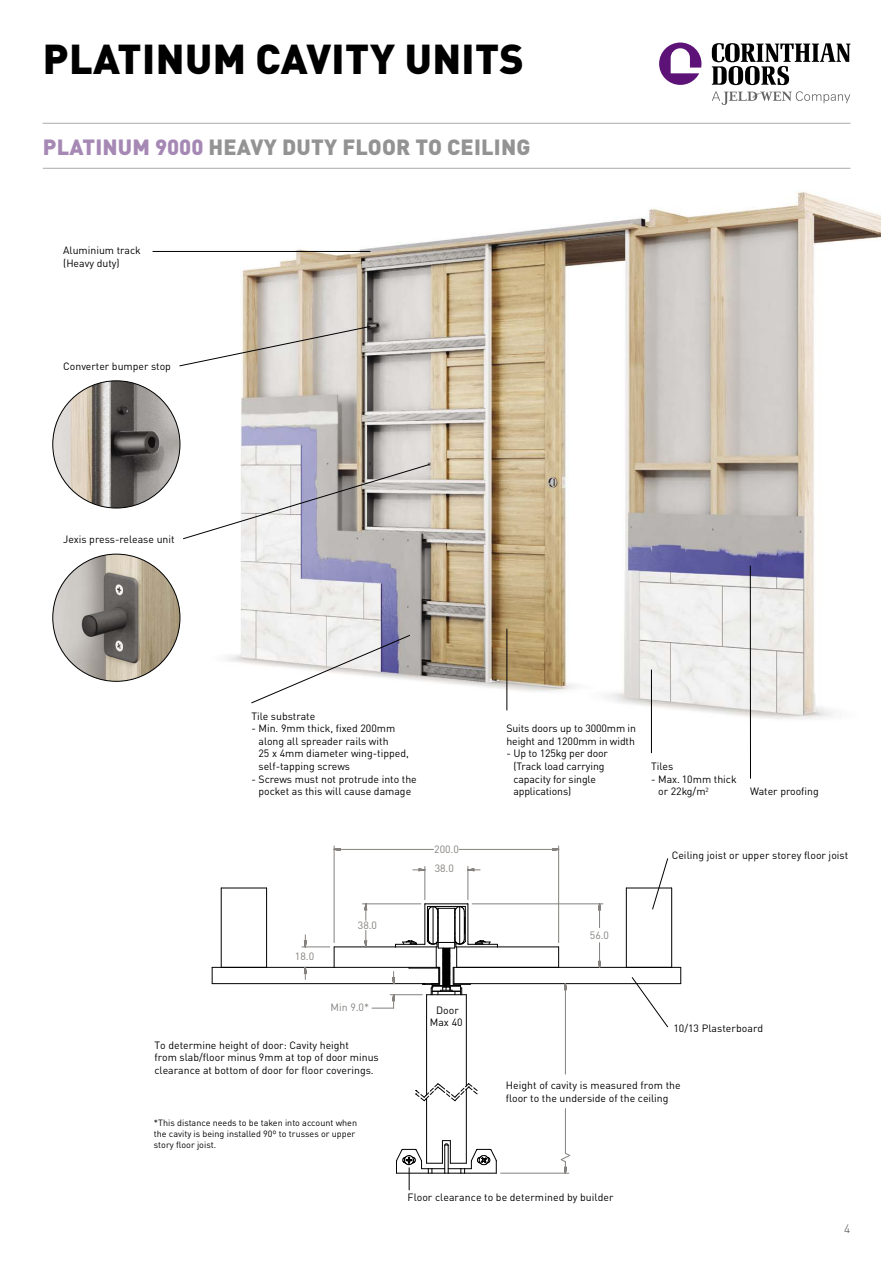
<style>
.page{position:relative;width:893px;height:1263px;background:#fff}
.page>*{position:absolute;margin:0;border:0;box-sizing:border-box;transform-origin:0 0}
.t1{font:900 41.25px "DINOT";letter-spacing:.01em;color:#000}
.t2{font:900 21.75px "DINOT";letter-spacing:.01em;color:#939393}
.t3{font:300 12px "DINOT";color:#484848}
.t4{font:10.5px/12.6px "DINOT";color:#000}
.t5{font:10.5px "DINOT";color:#84817e}
.t6{font:500 10.5px "DINOT";color:#000}
.t7{font:9px/10.8px "DINOT";color:#000}
.s1{color:#a688b5}
</style>
<div class="page">
<img style="left:52px;top:191px;width:829px;height:548px">
<hr style="left:153px;top:251px;width:217px;height:1px;background:#000">
<svg style="left:179px;top:326px;width:192px;height:40px"></svg>
<svg style="left:183px;top:464px;width:247px;height:75px"></svg>
<hr style="left:507px;top:629px;width:1px;height:81px;background:#000">
<hr style="left:651px;top:670px;width:1px;height:83px;background:#000">
<hr style="left:750px;top:566px;width:1px;height:213px;background:#000">
<img style="left:53px;top:381px;width:127px;height:127px;border-radius:64px">
<img style="left:53px;top:554px;width:127px;height:127px;border-radius:64px">
<svg style="left:251px;top:635px;width:159px;height:68px"></svg>
<svg style="left:712px;top:43px;width:138px;height:62px"></svg>
<svg style="left:659px;top:43px;width:42px;height:42px"></svg>
<hr style="left:43px;top:123px;width:807px;height:1px;background:#aaa">
<hr style="left:43px;top:168px;width:807px;height:1px;background:#aaa">
<hr style="left:266px;top:888px;width:1px;height:79px;background:#000">
<hr style="left:221px;top:888px;width:1px;height:79px;background:#000">
<hr style="left:221px;top:888px;width:46px;height:1px;background:#000">
<hr style="left:671px;top:888px;width:1px;height:79px;background:#000">
<hr style="left:626px;top:888px;width:46px;height:1px;background:#000">
<hr style="left:626px;top:888px;width:1px;height:79px;background:#000">
<hr style="left:426px;top:995px;width:1px;height:100px;background:#000">
<hr style="left:466px;top:995px;width:1px;height:91px;background:#000">
<hr style="left:334px;top:967px;width:102px;height:1px;background:#000">
<hr style="left:334px;top:946px;width:62px;height:1px;background:#000">
<hr style="left:497px;top:946px;width:62px;height:1px;background:#000">
<svg style="left:558px;top:947px;width:1px;height:20px"></svg>
<hr style="left:454px;top:983px;width:227px;height:1px;background:#000">
<hr style="left:454px;top:967px;width:227px;height:1px;background:#000">
<svg style="left:680px;top:967px;width:1px;height:17px"></svg>
<hr style="left:212px;top:967px;width:122px;height:1px;background:#000">
<hr style="left:212px;top:983px;width:227px;height:1px;background:#000">
<svg style="left:212px;top:967px;width:1px;height:17px"></svg>
<hr style="left:426px;top:1098px;width:1px;height:65px;background:#000">
<hr style="left:466px;top:1089px;width:1px;height:74px;background:#000">
<svg style="left:632px;top:977px;width:36px;height:50px"></svg>
<svg style="left:652px;top:858px;width:16px;height:51px"></svg>
<svg style="left:396px;top:1140px;width:101px;height:50px"></svg>
<hr style="left:459px;top:849px;width:100px;height:1px;background:#84817e">
<hr style="left:334px;top:849px;width:99px;height:1px;background:#84817e">
<hr style="left:558px;top:846px;width:1px;height:96px;background:#84817e">
<hr style="left:334px;top:846px;width:1px;height:96px;background:#84817e">
<hr style="left:425px;top:866px;width:1px;height:34px;background:#84817e">
<hr style="left:468px;top:866px;width:1px;height:34px;background:#84817e">
<hr style="left:362px;top:903px;width:59px;height:1px;background:#84817e">
<hr style="left:472px;top:903px;width:131px;height:1px;background:#84817e">
<hr style="left:501px;top:1173px;width:68px;height:1px;background:#84817e">
<hr style="left:565px;top:984px;width:1px;height:90px;background:#84817e">
<hr style="left:565px;top:1108px;width:1px;height:45px;background:#84817e">
<svg style="left:549px;top:847px;width:10px;height:4px"></svg>
<svg style="left:333px;top:847px;width:11px;height:4px"></svg>
<svg style="left:467px;top:868px;width:14px;height:3px"></svg>
<svg style="left:412px;top:868px;width:13px;height:3px"></svg>
<svg style="left:363px;top:903px;width:135px;height:106px"></svg>
<svg style="left:597px;top:943px;width:5px;height:25px"></svg>
<svg style="left:597px;top:903px;width:5px;height:25px"></svg>
<svg style="left:302px;top:934px;width:33px;height:46px"></svg>
<svg style="left:564px;top:983px;width:4px;height:15px"></svg>
<svg style="left:560px;top:1152px;width:10px;height:22px"></svg>
<svg style="left:415px;top:1083px;width:63px;height:18px"></svg>
<h1 class="t1" style="left:43px;top:32px;width:483px">PLATINUM CAVITY UNITS</h1>
<h2 class="t2" style="left:43px;top:133px;width:489px"><span class="s1">PLATINUM 9000</span> HEAVY DUTY FLOOR TO CEILING</h2>
<p class="t4" style="left:63px;top:244px;width:79px">Aluminium track (Heavy duty)</p>
<p class="t4" style="left:63px;top:360px;width:109px">Converter bumper stop</p>
<p class="t4" style="left:63px;top:532px;width:113px">Jexis press-release unit</p>
<p class="t6" style="left:94px;top:533px;width:8px">F</p>
<p class="t4" style="left:251px;top:709px;width:65px">Tile substrate</p>
<p class="t4" style="left:258px;top:722px;width:152px;text-indent:-7px">- Min. 9mm thick, fixed 200mm along all spreader rails with<br>25 x 4mm diameter wing-tipped, self-tapping screws</p>
<p class="t4" style="left:251px;top:772px;width:167px;text-align:center">- Screws must not protrude into the pocket as this will cause damage</p>
<p class="t5" style="left:434px;top:842px;width:26px">200.0</p>
<p class="t5" style="left:435px;top:862px;width:21px">38.0</p>
<p class="t5" style="left:295px;top:950px;width:21px">18.0</p>
<p class="t5" style="left:358px;top:918px;width:21px">38.0</p>
<p class="t5" style="left:330px;top:1001px;width:40px">Min 9.0*</p>
<p class="t4" style="left:155px;top:1038px;width:226px">To determine height of door: Cavity height<br>from slab/floor minus 9mm at top of door minus clearance at bottom of door for floor coverings.</p>
<p class="t7" style="left:154px;top:1117px;width:205px">*This distance needs to be taken into account when the cavity is being installed 90º to trusses or upper story floor joist.</p>
<p class="t4" style="left:430px;top:1003px;width:35px;text-align:center">Door<br>Max 40</p>
<p class="t4" style="left:506px;top:722px;width:131px">Suits doors up to 3000mm in height and 1200mm in width</p>
<p class="t4" style="left:513px;top:747px;width:96px;text-indent:-7px">- Up to 125kg per door (Track load carrying capacity for single applications)</p>
<p class="t4" style="left:651px;top:760px;width:24px">Tiles</p>
<p class="t4" style="left:658px;top:772px;width:80px;text-indent:-7px">- Max. 10mm thick or 22kg/m<sup>2</sup></p>
<p class="t4" style="left:750px;top:785px;width:70px">Water proofing</p>
<p class="t4" style="left:672px;top:849px;width:178px">Ceiling joist or upper storey floor joist</p>
<p class="t5" style="left:590px;top:929px;width:21px">56.0</p>
<p class="t4" style="left:673px;top:1022px;width:91px">10/13 Plasterboard</p>
<p class="t4" style="left:506px;top:1079px;width:176px">Height of cavity is measured from the floor to the underside of the ceiling</p>
<p class="t4" style="left:408px;top:1191px;width:207px">Floor clearance to be determined by builder</p>
<p class="t3" style="left:844px;top:1221px;width:8px">4</p>
</div>
